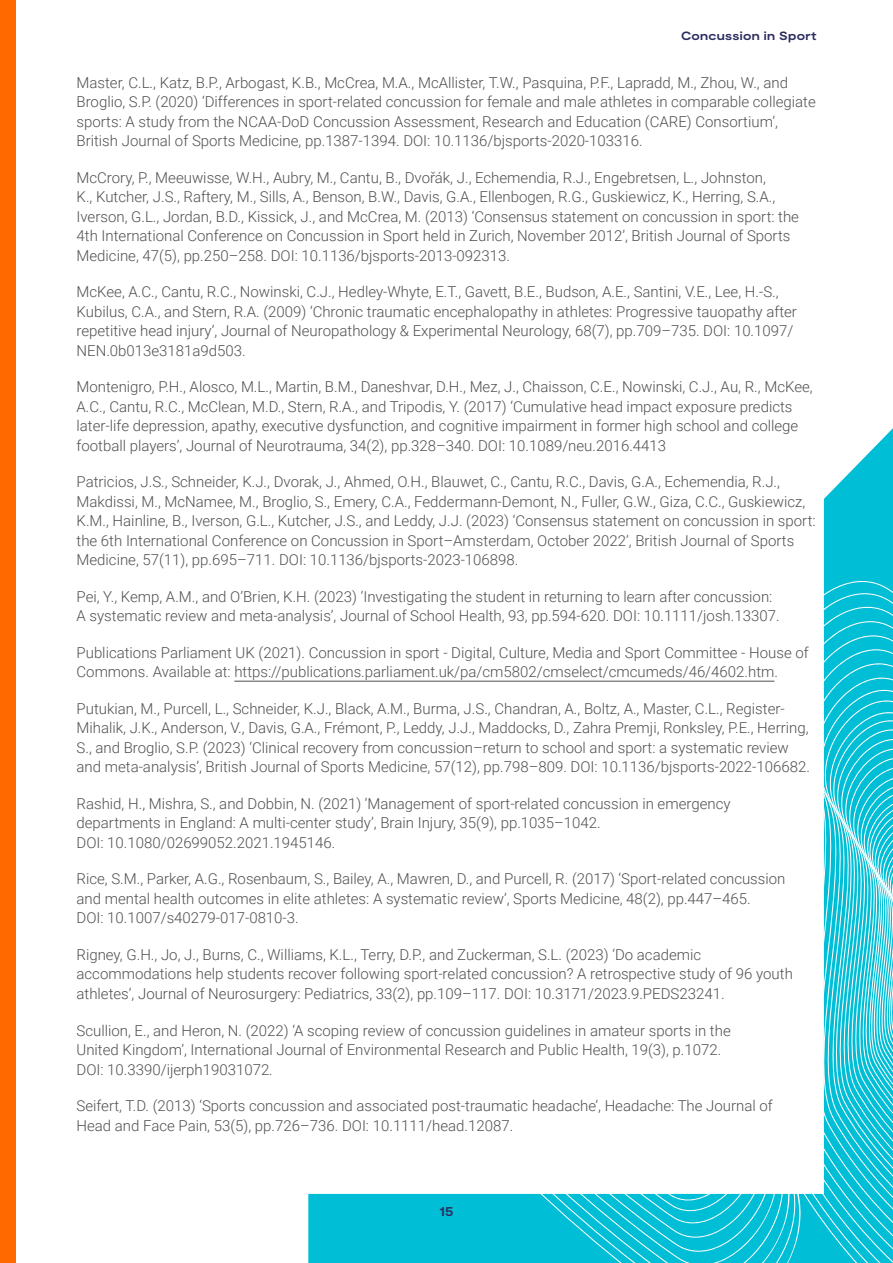
<style>
.page{position:relative;width:893px;height:1263px;background:#fff}
.page>*{position:absolute;margin:0;border:0;box-sizing:border-box;transform-origin:0 0}
.Body_Copy{font:300 15px/19.5px "Roboto";color:#505050}
.t1{font:700 expanded 12.75px "Moderat";color:#2d2d62}
.t2{font:700 expanded 12px "Moderat";letter-spacing:.025em;color:#2d2d62}
</style>
<div class="page">
<svg style="left:308px;top:428px;width:585px;height:835px;fill:#00bed5"></svg>
<svg style="left:341px;top:1194px;width:425px;height:69px;background:#0bc0d6"></svg>
<svg style="left:768px;top:575px;width:125px;height:688px;background:#30cadc"></svg>
<div style="left:0;top:0;width:16px;height:1263px;background:#ff6900"></div>
<div style="left:84px;top:190px;width:740px;height:1004px;background:#fff;border:2px solid #fff"></div>
<hr style="left:234px;top:681px;width:540px;height:1px;background:#505050">
<p class="t2" style="left:681px;top:29px;width:137px">Concussion in Sport</p>
<p class="Body_Copy" style="left:77px;top:72px;width:741px">Master, C.L., Katz, B.P., Arbogast, K.B., McCrea, M.A., McAllister, T.W., Pasquina, P.F., Lapradd, M., Zhou, W., and Broglio, S.P. (2020) ‘Differences in sport-related concussion for female and male athletes in comparable collegiate sports: A study from the NCAA-DoD Concussion Assessment, Research and Education (CARE) Consortium’, British Journal of Sports Medicine, pp.1387-1394. DOI: 10.1136/bjsports-2020-103316.</p>
<p class="Body_Copy" style="left:77px;top:167px;width:724px">McCrory, P., Meeuwisse, W.H., Aubry, M., Cantu, B., Dvořák, J., Echemendia, R.J., Engebretsen, L., Johnston,<br>K., Kutcher, J.S., Raftery, M., Sills, A., Benson, B.W., Davis, G.A., Ellenbogen, R.G., Guskiewicz, K., Herring, S.A., Iverson, G.L., Jordan, B.D., Kissick, J., and McCrea, M. (2013) ‘Consensus statement on concussion in sport: the 4th International Conference on Concussion in Sport held in Zurich, November 2012’, British Journal of Sports Medicine, 47(5), pp.250–258. DOI: 10.1136/bjsports-2013-092313.</p>
<p class="Body_Copy" style="left:77px;top:282px;width:722px">McKee, A.C., Cantu, R.C., Nowinski, C.J., Hedley-Whyte, E.T., Gavett, B.E., Budson, A.E., Santini, V.E., Lee, H.-S., Kubilus, C.A., and Stern, R.A. (2009) ‘Chronic traumatic encephalopathy in athletes: Progressive tauopathy after repetitive head injury’, Journal of Neuropathology &amp; Experimental Neurology, 68(7), pp.709–735. DOI: 10.1097/ NEN.0b013e3181a9d503.</p>
<p class="Body_Copy" style="left:77px;top:377px;width:738px">Montenigro, P.H., Alosco, M.L., Martin, B.M., Daneshvar, D.H., Mez, J., Chaisson, C.E., Nowinski, C.J., Au, R., McKee, A.C., Cantu, R.C., McClean, M.D., Stern, R.A., and Tripodis, Y. (2017) ‘Cumulative head impact exposure predicts later-life depression, apathy, executive dysfunction, and cognitive impairment in former high school and college football players’, Journal of Neurotrauma, 34(2), pp.328–340. DOI: 10.1089/neu.2016.4413</p>
<p class="Body_Copy" style="left:77px;top:472px;width:741px">Patricios, J.S., Schneider, K.J., Dvorak, J., Ahmed, O.H., Blauwet, C., Cantu, R.C., Davis, G.A., Echemendia, R.J., Makdissi, M., McNamee, M., Broglio, S., Emery, C.A., Feddermann-Demont, N., Fuller, G.W., Giza, C.C., Guskiewicz, K.M., Hainline, B., Iverson, G.L., Kutcher, J.S., and Leddy, J.J. (2023) ‘Consensus statement on concussion in sport: the 6th International Conference on Concussion in Sport–Amsterdam, October 2022’, British Journal of Sports Medicine, 57(11), pp.695–711. DOI: 10.1136/bjsports-2023-106898.</p>
<p class="Body_Copy" style="left:77px;top:586px;width:704px">Pei, Y., Kemp, A.M., and O’Brien, K.H. (2023) ‘Investigating the student in returning to learn after concussion:<br>A systematic review and meta‐analysis’, Journal of School Health, 93, pp.594-620. DOI: 10.1111/josh.13307.</p>
<p class="Body_Copy" style="left:77px;top:642px;width:734px">Publications Parliament UK (2021). Concussion in sport - Digital, Culture, Media and Sport Committee - House of<br>Commons. Available at: https://publications.parliament.uk/pa/cm5802/cmselect/cmcumeds/46/4602.htm.</p>
<p class="Body_Copy" style="left:77px;top:698px;width:735px">Putukian, M., Purcell, L., Schneider, K.J., Black, A.M., Burma, J.S., Chandran, A., Boltz, A., Master, C.L., Register-Mihalik, J.K., Anderson, V., Davis, G.A., Frémont, P., Leddy, J.J., Maddocks, D., Zahra Premji, Ronksley, P.E., Herring, S., and Broglio, S.P. (2023) ‘Clinical recovery from concussion–return to school and sport: a systematic review and meta-analysis’, British Journal of Sports Medicine, 57(12), pp.798–809. DOI: 10.1136/bjsports-2022-106682.</p>
<p class="Body_Copy" style="left:77px;top:793px;width:655px">Rashid, H., Mishra, S., and Dobbin, N. (2021) ‘Management of sport-related concussion in emergency departments in England: A multi-center study’, Brain Injury, 35(9), pp.1035–1042.<br>DOI: 10.1080/02699052.2021.1945146.</p>
<p class="Body_Copy" style="left:77px;top:869px;width:710px">Rice, S.M., Parker, A.G., Rosenbaum, S., Bailey, A., Mawren, D., and Purcell, R. (2017) ‘Sport-related concussion and mental health outcomes in elite athletes: A systematic review’, Sports Medicine, 48(2), pp.447–465.<br>DOI: 10.1007/s40279-017-0810-3.</p>
<p class="Body_Copy" style="left:77px;top:944px;width:718px">Rigney, G.H., Jo, J., Burns, C., Williams, K.L., Terry, D.P., and Zuckerman, S.L. (2023) ‘Do academic accommodations help students recover following sport-related concussion? A retrospective study of 96 youth athletes’, Journal of Neurosurgery: Pediatrics, 33(2), pp.109–117. DOI: 10.3171/2023.9.PEDS23241.</p>
<p class="Body_Copy" style="left:77px;top:1020px;width:656px">Scullion, E., and Heron, N. (2022) ‘A scoping review of concussion guidelines in amateur sports in the<br>United Kingdom’, International Journal of Environmental Research and Public Health, 19(3), p.1072.<br>DOI: 10.3390/ijerph19031072.</p>
<p class="Body_Copy" style="left:77px;top:1095px;width:698px">Seifert, T.D. (2013) ‘Sports concussion and associated post-traumatic headache’, Headache: The Journal of<br>Head and Face Pain, 53(5), pp.726–736. DOI: 10.1111/head.12087.</p>
<p class="t1" style="left:440px;top:1204px;width:15px">15</p>
</div>
